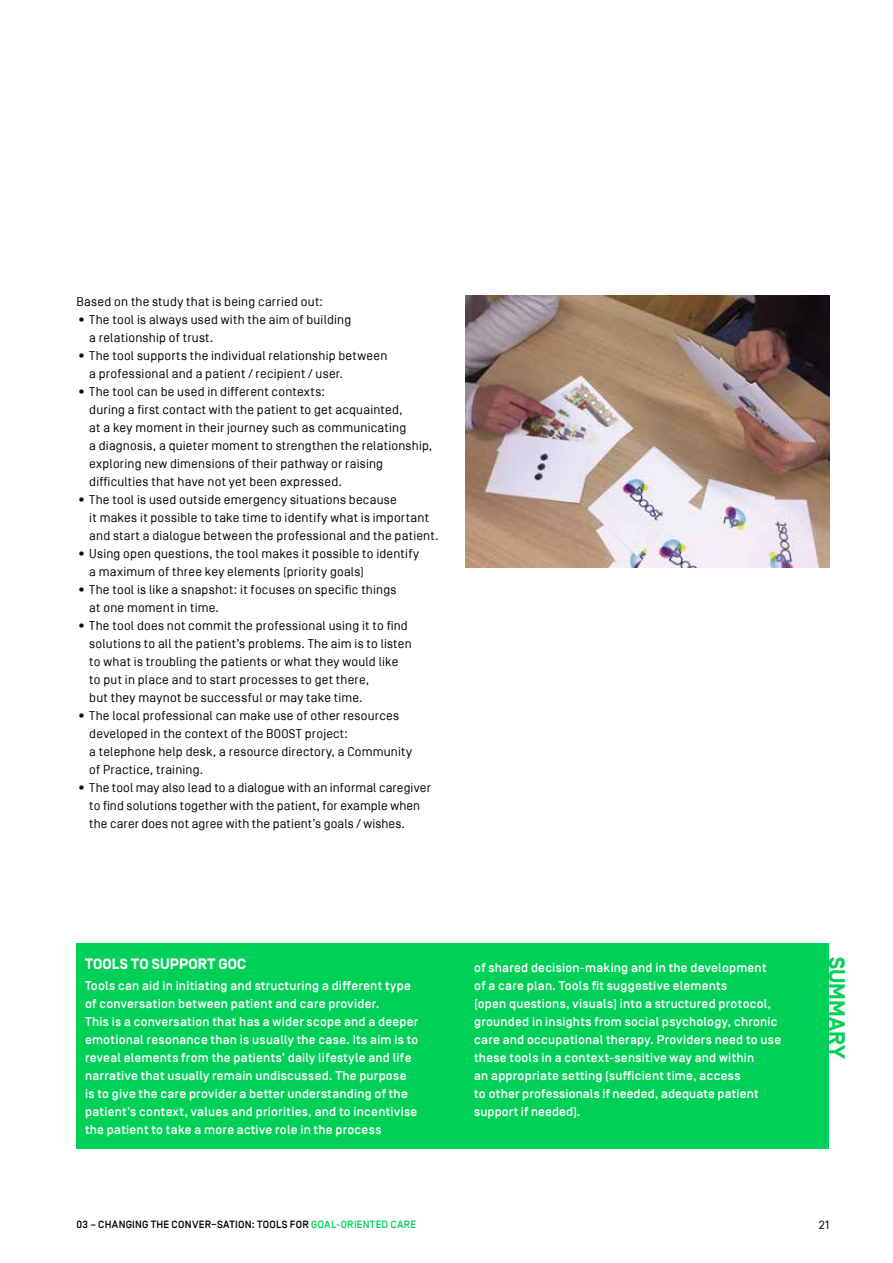
<style>
.page{position:relative;width:893px;height:1263px;background:#fff}
.page>*{position:absolute;margin:0;border:0;box-sizing:border-box;transform-origin:0 0}
.t1{font:700 22.5px "Simplon BP";color:#00d057}
.t2{font:700 15px "Simplon BP";letter-spacing:.01em;color:#fff}
.t3{font:12.75px/18px "Simplon BP Regular";letter-spacing:.015em;color:#000}
.t4{font:500 12.75px/18px "Simplon BP";letter-spacing:.02em;color:#fff}
.t5{font:12px "Simplon BP Regular";color:#000}
.t6{font:500 10.5px "Simplon BP";letter-spacing:.025em;color:#000}
.s1{color:#00d057}
</style>
<div class="page">
<img style="left:466px;top:295px;width:363px;height:273px">
<div style="left:77px;top:944px;width:752px;height:205px;background:#00d057"></div>
<div style="left:77px;top:943px;width:363px;height:45px;background:#00d057"></div>
<div style="left:466px;top:943px;width:363px;height:188px;background:#00d057"></div>
<p class="t3" style="left:77px;top:293px;width:248px">Based on the study that is being carried out:</p>
<p class="t3" style="left:89px;top:311px;width:263px;text-indent:-13px">• The tool is always used with the aim of building a relationship of trust.</p>
<p class="t3" style="left:89px;top:347px;width:300px;text-indent:-13px">• The tool supports the individual relationship between a professional and a patient / recipient / user.</p>
<p class="t3" style="left:89px;top:383px;width:345px;text-indent:-13px">• The tool can be used in different contexts:<br>during a first contact with the patient to get acquainted,<br>at a key moment in their journey such as communicating<br>a diagnosis, a quieter moment to strengthen the relationship, exploring new dimensions of their pathway or raising difficulties that have not yet been expressed.</p>
<p class="t3" style="left:89px;top:491px;width:351px;text-indent:-13px">• The tool is used outside emergency situations because<br>it makes it possible to take time to identify what is important and start a dialogue between the professional and the patient.</p>
<p class="t3" style="left:89px;top:545px;width:331px;text-indent:-13px">• Using open questions, the tool makes it possible to identify a maximum of three key elements (priority goals)</p>
<p class="t3" style="left:89px;top:581px;width:309px;text-indent:-13px">• The tool is like a snapshot: it focuses on specific things at one moment in time.</p>
<p class="t3" style="left:89px;top:617px;width:324px;text-indent:-13px">• The tool does not commit the professional using it to find solutions to all the patient’s problems. The aim is to listen to what is troubling the patients or what they would like to put in place and to start processes to get there,<br>but they maynot be successful or may take time.</p>
<p class="t3" style="left:89px;top:707px;width:324px;text-indent:-13px">• The local professional can make use of other resources developed in the context of the BOOST project:<br>a telephone help desk, a resource directory, a Community of Practice, training.</p>
<p class="t3" style="left:89px;top:779px;width:343px;text-indent:-13px">• The tool may also lead to a dialogue with an informal caregiver to find solutions together with the patient, for example when the carer does not agree with the patient’s goals / wishes.</p>
<p class="t2" style="left:85px;top:955px;width:163px">TOOLS TO SUPPORT GOC</p>
<p class="t4" style="left:85px;top:977px;width:335px">Tools can aid in initiating and structuring a different type of conversation between patient and care provider.<br>This is a conversation that has a wider scope and a deeper emotional resonance than is usually the case. Its aim is to reveal elements from the patients’ daily lifestyle and life narrative that usually remain undiscussed. The purpose is to give the care provider a better understanding of the patient’s context, values and priorities, and to incentivise the patient to take a more active role in the process</p>
<p class="t6" style="left:77px;top:1219px;width:341px">03 – CHANGING THE CONVER–SATION: TOOLS FOR <span class="s1">GOAL-ORIENTED CARE</span></p>
<p class="t4" style="left:474px;top:959px;width:309px">of shared decision-making and in the development of a care plan. Tools fit suggestive elements<br>(open questions, visuals) into a structured protocol, grounded in insights from social psychology, chronic care and occupational therapy. Providers need to use these tools in a context-sensitive way and within<br>an appropriate setting (sufficient time, access<br>to other professionals if needed, adequate patient support if needed).</p>
<h1 class="t1" style="left:850px;top:957px;width:104px;rotate:90deg">SUMMARY</h1>
<p class="t5" style="left:819px;top:1218px;width:12px">21</p>
</div>
